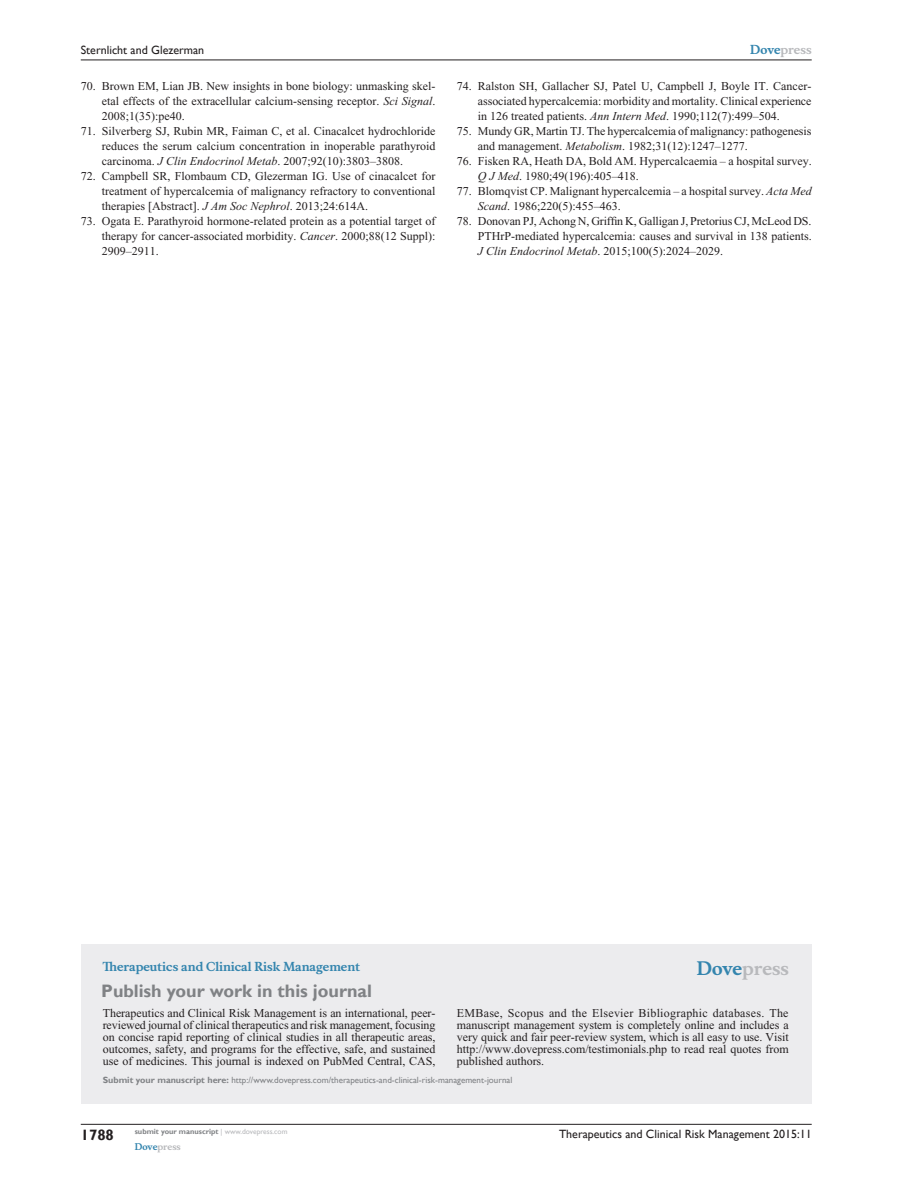
<style>
.page{position:relative;width:918px;height:1188px;background:#fff}
.page>*{position:absolute;margin:0;border:0;box-sizing:border-box;transform-origin:0 0}
.PromBx-H1{font:700 18px "Gill Sans";color:#808285}
.PromBx-Brand{font:700 18px "Musee";color:#b8b9bc}
.t1{font:700 15px "Gill Sans";color:#231f20}
.RefNL2{font:12px/15px "Times New Roman";color:#231f20;text-align:justify}
.PromBx-Tx{font:12px/12px "Times New Roman";letter-spacing:-.005em;color:#231f20;text-align:justify}
.t2{font:12px "Gill Sans";color:#231f20}
.PromBx-JrnlName{font:700 12px "Musee";color:#3485ae}
.t3{font:700 12px "Musee";color:#b8b9bc}
.PromBx-SubmitMssWebA{font:9px "Gill Sans";color:#808285}
.t4{font:700 9px "Musee";color:#b8b9bc}
.t5{font:700 7.5px "Gill Sans";color:#808285}
.s1{font-style:italic}
.s2{color:#3485ae}
.s3{font-weight:700}
.s4{font-weight:400;color:#b8b9bc}
</style>
<div class="page">
<div style="left:81px;top:944px;width:731px;height:159px;background:#ececee"></div>
<hr style="left:81px;top:1124px;width:731px;height:1px;background:#231f20">
<hr style="left:81px;top:60px;width:731px;height:1px;background:#231f20">
<p class="t2" style="left:81px;top:43px;width:125px">Sternlicht and Glezerman</p>
<p class="RefNL2" style="left:102px;top:79px;width:335px;text-indent:-21px">70. Brown EM, Lian JB. New insights in bone biology: unmasking skel&shy;etal effects of the extracellular calcium-sensing receptor. <span class="s1">Sci Signal</span>.<br>2008;1(35):pe40.</p>
<p class="RefNL2" style="left:102px;top:124px;width:335px;text-indent:-21px">71. Silverberg SJ, Rubin MR, Faiman C, et al. Cinacalcet hydrochloride reduces the serum calcium concentration in inoperable parathyroid carcinoma. <span class="s1">J Clin Endocrinol Metab</span>. 2007;92(10):3803–3808.</p>
<p class="RefNL2" style="left:102px;top:169px;width:335px;text-indent:-21px">72. Campbell SR, Flombaum CD, Glezerman IG. Use of cinacalcet for treatment of hypercalcemia of malignancy refractory to conventional therapies [Abstract]. <span class="s1">J Am Soc Nephrol</span>. 2013;24:614A.</p>
<p class="RefNL2" style="left:102px;top:214px;width:335px;text-indent:-21px">73. Ogata E. Parathyroid hormone-related protein as a potential target of therapy for cancer-associated morbidity. <span class="s1">Cancer</span>. 2000;88(12 Suppl):<br>2909–2911.</p>
<p class="t3" style="left:750px;top:43px;width:63px"><span class="s2">Dove</span>press</p>
<p class="RefNL2" style="left:478px;top:79px;width:335px;text-indent:-21px">74. Ralston SH, Gallacher SJ, Patel U, Campbell J, Boyle IT. Cancer&shy;associated hypercalcemia: morbidity and mortality. Clinical experience in 126 treated patients. <span class="s1">Ann Intern Med</span>. 1990;112(7):499–504.</p>
<p class="RefNL2" style="left:478px;top:124px;width:335px;text-indent:-21px">75. Mundy GR, Martin TJ. The hypercalcemia of malignancy: pathogenesis and management. <span class="s1">Metabolism</span>. 1982;31(12):1247–1277.</p>
<p class="RefNL2" style="left:478px;top:154px;width:335px;text-indent:-21px">76. Fisken RA, Heath DA, Bold AM. Hypercalcaemia – a hospital survey.<br><span class="s1">Q J Med</span>. 1980;49(196):405–418.</p>
<p class="RefNL2" style="left:478px;top:184px;width:335px;text-indent:-21px">77. Blomqvist CP. Malignant hypercalcemia – a hospital survey. <span class="s1">Acta Med<br>Scand</span>. 1986;220(5):455–463.</p>
<p class="RefNL2" style="left:478px;top:214px;width:335px;text-indent:-21px">78. Donovan PJ, Achong N, Griffin K, Galligan J, Pretorius CJ, McLeod DS.<br>PTHrP-mediated hypercalcemia: causes and survival in 138 patients.<br><span class="s1">J Clin Endocrinol Metab</span>. 2015;100(5):2024–2029.</p>
<p class="PromBx-JrnlName" style="left:103px;top:959px;width:259px">Therapeutics and Clinical Risk Management</p>
<p class="PromBx-H1" style="left:101px;top:980px;width:272px">Publish your work in this journal</p>
<p class="PromBx-Brand" style="left:697px;top:958px;width:94px"><span class="s2">Dove</span>press</p>
<p class="PromBx-Tx" style="left:103px;top:1007px;width:334px">Therapeutics and Clinical Risk Management is an international, peer&shy;reviewed journal of clinical therapeutics and risk management, focusing on concise rapid reporting of clinical studies in all therapeutic areas, outcomes, safety, and programs for the effective, safe, and sustained use of medicines. This journal is indexed on PubMed Central, CAS,</p>
<p class="PromBx-Tx" style="left:457px;top:1007px;width:333px">EMBase, Scopus and the Elsevier Bibliographic databases. The manuscript management system is completely online and includes a very quick and fair peer-review system, which is all easy to use. Visit http://www.dovepress.com/testimonials.php to read real quotes from published authors.</p>
<p class="PromBx-SubmitMssWebA" style="left:103px;top:1075px;width:411px"><span class="s3">Submit your manuscript here:</span> http://www.dovepress.com/therapeutics-and-clinical-risk-management-journal</p>
<p class="t1" style="left:81px;top:1126px;width:35px">1788</p>
<p class="t5" style="left:135px;top:1127px;width:154px">submit your manuscript <span class="s4">| www.dovepress.com</span></p>
<p class="t4" style="left:135px;top:1141px;width:48px"><span class="s2">Dove</span>press</p>
<p class="t2" style="left:559px;top:1127px;width:254px">Therapeutics and Clinical Risk Management 2015:11</p>
</div>
